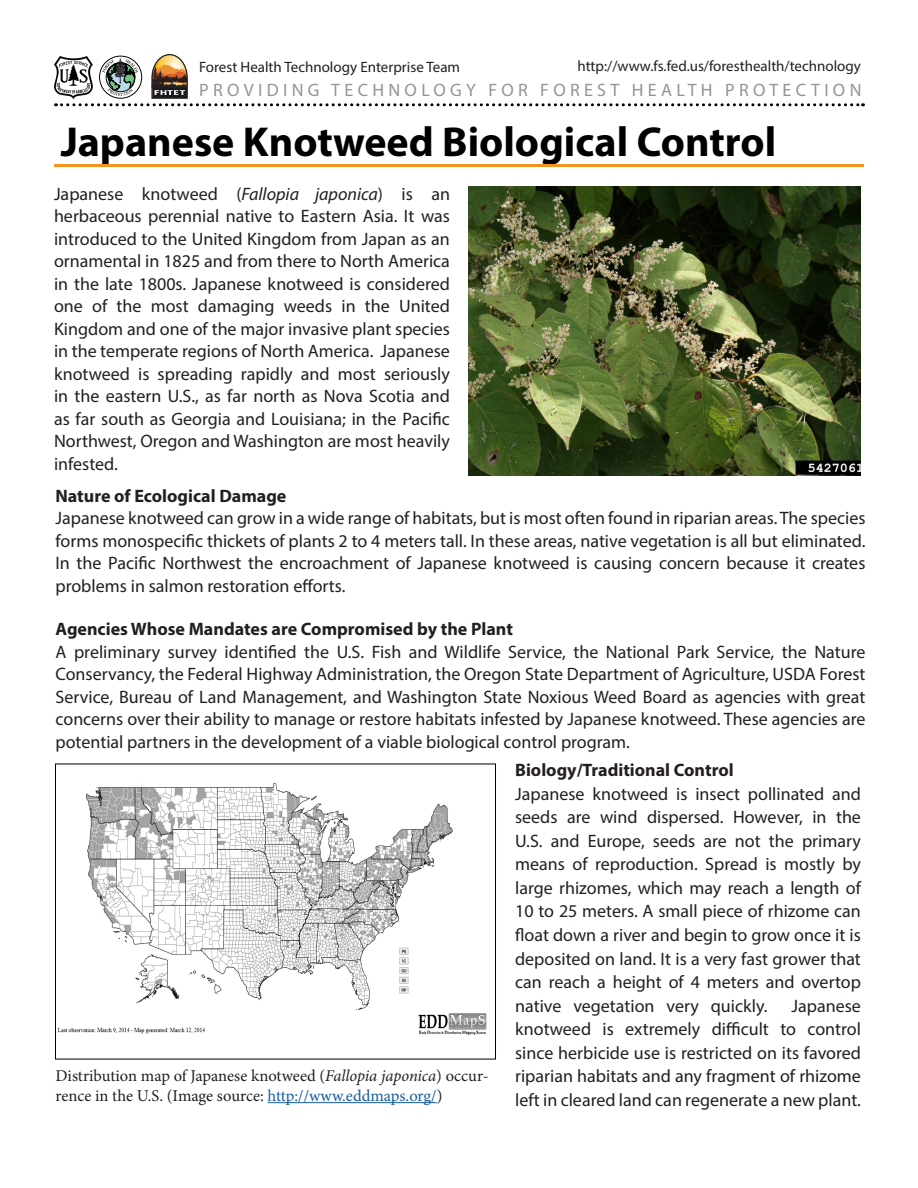
<style>
.page{position:relative;width:918px;height:1188px;background:#fff}
.page>*{position:absolute;margin:0;border:0;box-sizing:border-box;transform-origin:0 0}
.t1{font:700 42px "Myriad Pro";color:#000}
.t2{font:18px/22.5px "Myriad Pro";color:#231f20;text-align:justify}
.t3{font:700 18px "Myriad Pro";color:#231f20}
.t4{font:18px "Myriad Pro";letter-spacing:.24em;color:#929496}
.t5{font:16.5px/19.8px "Minion Pro";letter-spacing:-.005em;color:#231f20}
.t6{font:15px "Myriad Pro";color:#231f20}
.s1{font-style:italic}
.s2{color:#175d9e}
</style>
<div class="page">
<svg style="left:54px;top:54px;width:809px;height:52px"></svg>
<hr style="left:54px;top:164px;width:810px;height:3px;background:#f7941e">
<img style="left:57px;top:783px;width:430px;height:253px">
<div style="left:55px;top:764px;width:441px;height:295px;border:1px solid #000"></div>
<img style="left:468px;top:186px;width:393px;height:289px">
<hr style="left:268px;top:1102px;width:169px;height:1px;background:#175d9e">
<p class="t6" style="left:577px;top:57px;width:285px">http://www.fs.fed.us/foresthealth/technology</p>
<p class="t6" style="left:199px;top:58px;width:262px">Forest Health Technology Enterprise Team</p>
<p class="t4" style="left:199px;top:79px;width:664px">PROVIDING TECHNOLOGY FOR FOREST HEALTH PROTECTION</p>
<p class="t1" style="left:61px;top:114px;width:717px">Japanese Knotweed Biological Control</p>
<p class="t2" style="left:54px;top:182px;width:398px">Japanese knotweed (<span class="s1">Fallopia japonica</span>) is an herbaceous perennial native to Eastern Asia. It was introduced to the United Kingdom from Japan as an ornamental in 1825 and from there to North America in the late 1800s. Japanese knotweed is considered one of the most damaging weeds in the United Kingdom and one of the major invasive plant species in the temperate regions of North America. Japanese knotweed is spreading rapidly and most seriously in the eastern U.S., as far north as Nova Scotia and as far south as Georgia and Louisiana; in the Pacific Northwest, Oregon and Washington are most heavily infested.</p>
<p class="t3" style="left:56px;top:484px;width:232px">Nature of Ecological Damage</p>
<p class="t2" style="left:56px;top:507px;width:812px">Japanese knotweed can grow in a wide range of habitats, but is most often found in riparian areas. The species forms monospecific thickets of plants 2 to 4 meters tall. In these areas, native vegetation is all but eliminated.<br>In the Pacific Northwest the encroachment of Japanese knotweed is causing concern because it creates problems in salmon restoration efforts.</p>
<p class="t3" style="left:56px;top:617px;width:459px">Agencies Whose Mandates are Compromised by the Plant</p>
<p class="t2" style="left:56px;top:640px;width:812px">A preliminary survey identified the U.S. Fish and Wildlife Service, the National Park Service, the Nature Conservancy, the Federal Highway Administration, the Oregon State Department of Agriculture, USDA Forest Service, Bureau of Land Management, and Washington State Noxious Weed Board as agencies with great concerns over their ability to manage or restore habitats infested by Japanese knotweed. These agencies are potential partners in the development of a viable biological control program.</p>
<p class="t5" style="left:56px;top:1066px;width:435px">Distribution map of Japanese knotweed (<span class="s1">Fallopia japonica</span>) occur&shy;rence in the U.S. (Image source: <span class="s2">http://www.eddmaps.org/</span>)</p>
<p class="t3" style="left:515px;top:758px;width:220px">Biology/Traditional Control</p>
<p class="t2" style="left:515px;top:781px;width:347px;line-height:23.5px">Japanese knotweed is insect pollinated and seeds are wind dispersed. However, in the U.S. and Europe, seeds are not the primary means of reproduction. Spread is mostly by large rhizomes, which may reach a length of 10 to 25 meters. A small piece of rhizome can float down a river and begin to grow once it is deposited on land. It is a very fast grower that can reach a height of 4 meters and overtop native vegetation very quickly.</p>
<p class="t2" style="left:515px;top:994px;width:347px;line-height:23.5px;text-indent:276px">Japanese knotweed is extremely difficult to control since herbicide use is restricted on its favored riparian habitats and any fragment of rhizome left in cleared land can regenerate a new plant.</p>
</div>
